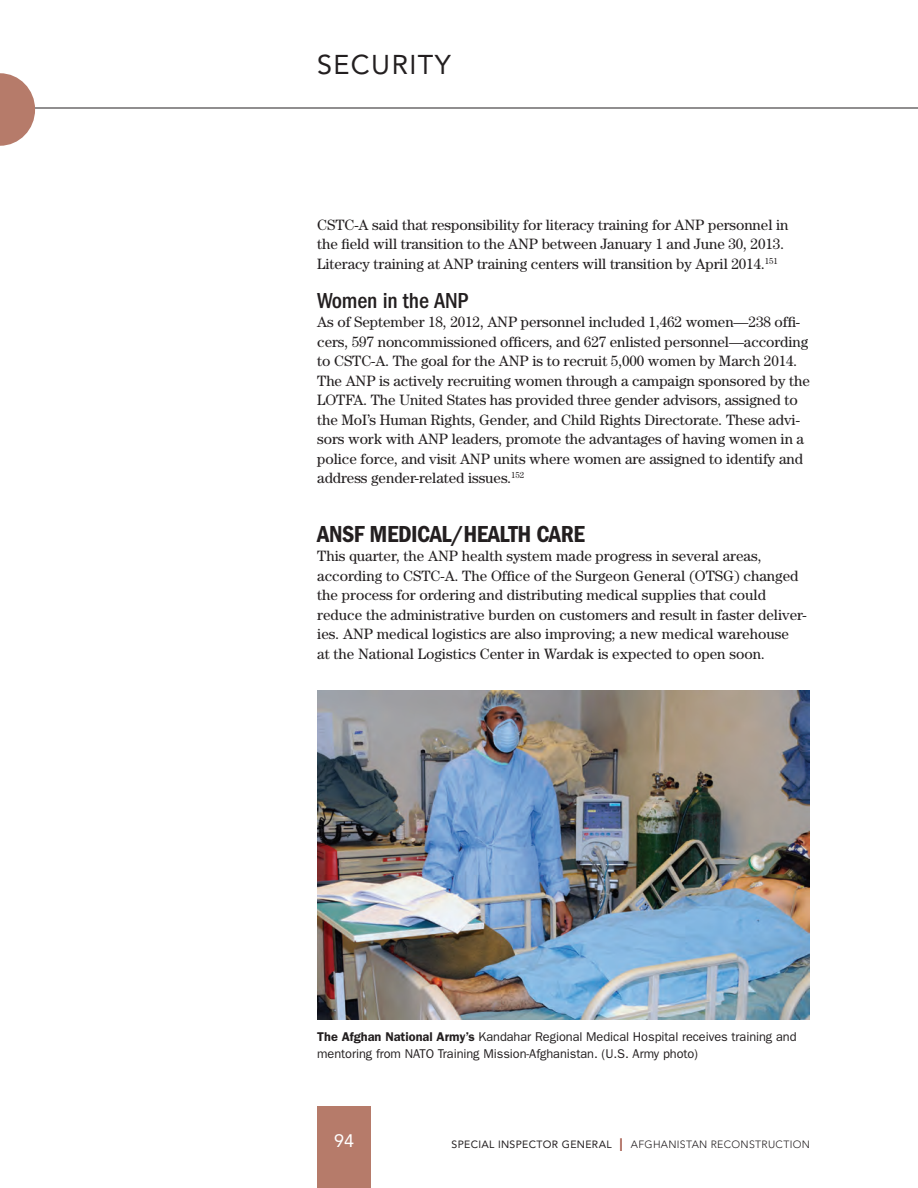
<style>
.page{position:relative;width:918px;height:1188px;background:#fff}
.page>*{position:absolute;margin:0;border:0;box-sizing:border-box;transform-origin:0 0}
.t1{font:27px "Avenir LT Std";letter-spacing:.05em;color:#231f20}
.t2{font:24px "ITC Franklin Gothic Std Dm Cd";letter-spacing:-.02em;color:#231f20}
.t3{font:500 condensed 22.5px "ITC Franklin Gothic Std";letter-spacing:-.01em;color:#231f20}
.t4{font:18px "Avenir LT Std";color:#fff}
.t5{font:15px/19.5px "Century Std";letter-spacing:-.005em;color:#231f20}
.P_caption{font:12.75px/16.5px "ITC Franklin Gothic Std";letter-spacing:-.005em;color:#231f20}
.t6{font:300 10.5px "Avenir LT Std";letter-spacing:.03em;color:#231f20}
.s1{font-weight:600}
.s2{font-weight:400}
.s3{font-weight:400;font-size:18px;color:#a05243}
</style>
<div class="page">
<hr style="left:0;top:108px;width:918px;height:1px;background:#231f20">
<svg style="left:0;top:73px;width:35px;height:73px"></svg>
<div style="left:317px;top:1107px;width:54px;height:81px;background:#b67b6a"></div>
<img style="left:317px;top:690px;width:493px;height:329px">
<h1 class="t1" style="left:317px;top:49px;width:135px">SECURITY</h1>
<p class="t5" style="left:317px;top:214px;width:473px">CSTC-A said that responsibility for literacy training for ANP personnel in the field will transition to the ANP between January 1 and June 30, 2013.<br>Literacy training at ANP training centers will transition by April 2014.<sup>151</sup></p>
<h4 class="t3" style="left:317px;top:287px;width:153px">Women in the ANP</h4>
<p class="t5" style="left:317px;top:312px;width:494px">As of September 18, 2012, ANP personnel included 1,462 women—238 offi&shy;cers, 597 noncommissioned officers, and 627 enlisted personnel—according to CSTC-A. The goal for the ANP is to recruit 5,000 women by March 2014.<br>The ANP is actively recruiting women through a campaign sponsored by the LOTFA. The United States has provided three gender advisors, assigned to the MoI’s Human Rights, Gender, and Child Rights Directorate. These advi&shy;sors work with ANP leaders, promote the advantages of having women in a police force, and visit ANP units where women are assigned to identify and address gender-related issues.<sup>152</sup></p>
<h3 class="t2" style="left:317px;top:520px;width:269px">ANSF MEDICAL/HEALTH CARE</h3>
<p class="t5" style="left:317px;top:546px;width:491px">This quarter, the ANP health system made progress in several areas, according to CSTC-A. The Office of the Surgeon General (OTSG) changed the process for ordering and distributing medical supplies that could reduce the administrative burden on customers and result in faster deliver&shy;ies. ANP medical logistics are also improving; a new medical warehouse<br>at the National Logistics Center in Wardak is expected to open soon.</p>
<p class="P_caption" style="left:317px;top:1029px;width:481px"><span class="s1">The Afghan National Army’s</span> Kandahar Regional Medical Hospital receives training and mentoring from NATO Training Mission-Afghanistan. (U.S. Army photo)</p>
<p class="t4" style="left:334px;top:1131px;width:22px">94</p>
<p class="t6" style="left:452px;top:1138px;width:360px"><span class="s2">SPECIAL INSPECTOR GENERAL</span> <span class="s3">I</span> AFGHANISTAN RECONSTRUCTION</p>
</div>
